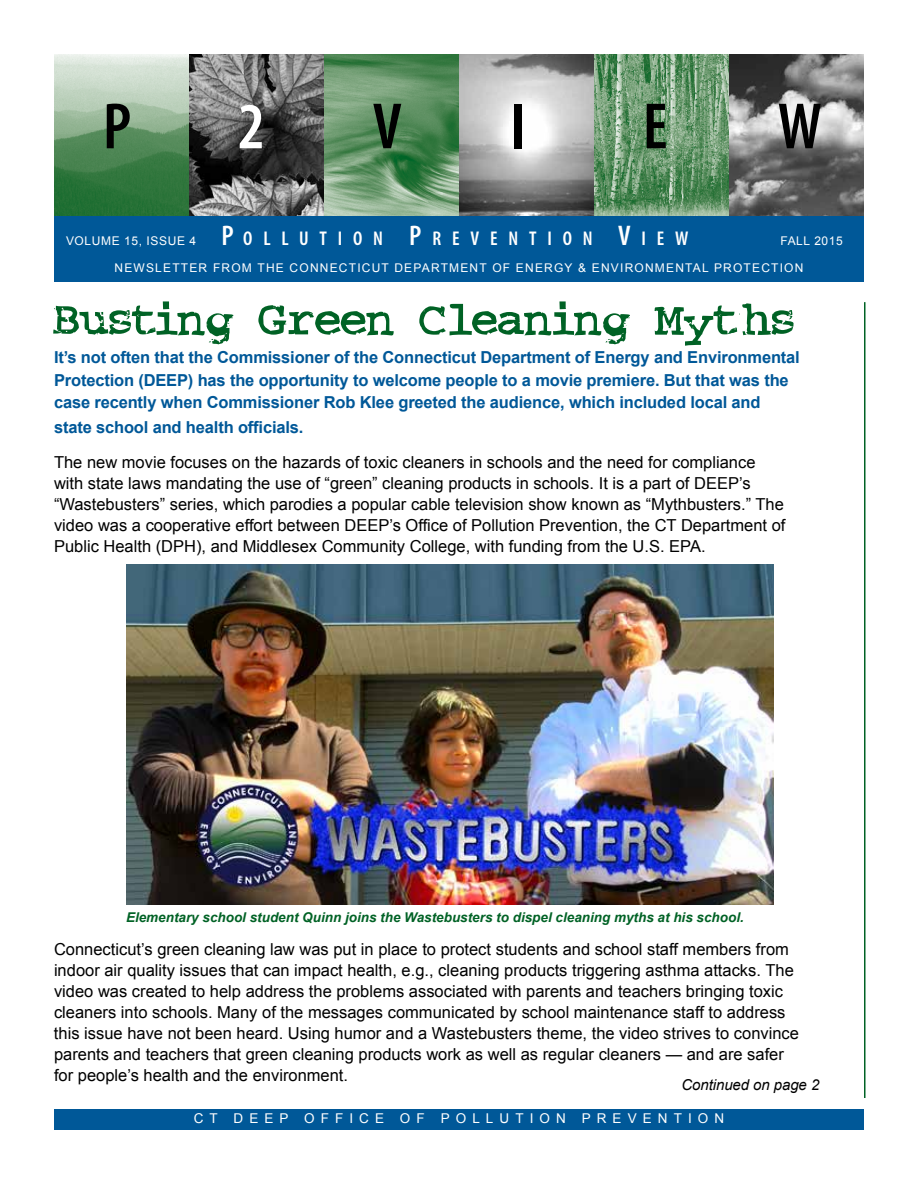
<style>
.page{position:relative;width:918px;height:1188px;background:#fff}
.page>*{position:absolute;margin:0;border:0;box-sizing:border-box;transform-origin:0 0}
.t1{font:600 condensed 66px "Myriad Pro";color:#000}
.t2{font:600 condensed 66px "Myriad Pro";color:#fff}
.t3{font:54px "Crud Font";color:#006225}
.t4{font:600 condensed 19.95px "Myriad Pro";letter-spacing:.545em;color:#fff}
.t5{font:16.5px/21px "Arial";color:#000}
.t6{font:700 16.5px/22.5px "Arial";letter-spacing:-.01em;color:#005898}
.t7{font:italic 15px "Arial";letter-spacing:-.005em;color:#000}
.t8{font:italic 700 13.5px "Arial";color:#006225}
.t9{font:13.5px "Arial";letter-spacing:.45em;color:#fff}
.t10{font:12px "Arial";letter-spacing:.1em;color:#fff}
.t11{font:12px "Arial";letter-spacing:.05em;color:#fff}
.s1{font-size:28.5px}
.s2{font-style:inherit}
</style>
<div class="page">
<img style="left:54px;top:54px;width:810px;height:162px">
<div style="left:54px;top:1109px;width:810px;height:21px;background:#005898"></div>
<hr style="left:864px;top:302px;width:2px;height:796px;background:#006225">
<div style="left:54px;top:216px;width:810px;height:65px;background:#005898"></div>
<img style="left:126px;top:564px;width:648px;height:340px">
<h1 class="t1" style="left:103px;top:90px;width:30px">P</h1>
<h1 class="t2" style="left:238px;top:90px;width:28px">2</h1>
<h1 class="t1" style="left:373px;top:90px;width:30px">V</h1>
<h1 class="t1" style="left:511px;top:90px;width:16px">I</h1>
<h1 class="t1" style="left:643px;top:90px;width:26px">E</h1>
<h1 class="t1" style="left:778px;top:90px;width:46px">W</h1>
<p class="t10" style="left:66px;top:234px;width:18px">Volu</p>
<p class="t10" style="left:101px;top:234px;width:97px">me 15, Issue 4</p>
<p class="t4" style="left:222px;top:227px;width:469px"><span class="s1">P</span>OLLUTION <span class="s1">P</span>REVENTION <span class="s1">V</span>IEW</p>
<p class="t11" style="left:780px;top:234px;width:64px">FALL 2015</p>
<p class="t10" style="left:115px;top:261px;width:51px">newsletter</p>
<p class="t10" style="left:213px;top:261px;width:10px">fro</p>
<p class="t10" style="left:242px;top:261px;width:167px">m the CONNECTICUT Depart</p>
<p class="t10" style="left:449px;top:261px;width:21px">ment</p>
<p class="t10" style="left:492px;top:261px;width:10px">of</p>
<p class="t10" style="left:516px;top:261px;width:20px">Ener</p>
<p class="t10" style="left:554px;top:261px;width:57px">gy &amp; Environ</p>
<p class="t10" style="left:655px;top:261px;width:18px">mental</p>
<p class="t10" style="left:714px;top:261px;width:19px">Protection</p>
<h2 class="t3" style="left:53px;top:290px;width:743px">Busting Green Cleaning Myths</h2>
<p class="t6" style="left:54px;top:346px;width:747px">It’s not often that the Commissioner of the Connecticut Department of Energy and Environmental<br>Protection (DEEP) has the opportunity to welcome people to a movie premiere. But that was the case recently when Commissioner Rob Klee greeted <span class="s2">the</span> audience, which included local and</p>
<p class="t6" style="left:54px;top:416px;width:251px">state school and health officials.</p>
<p class="t5" style="left:54px;top:451px;width:733px">The new movie focuses on the hazards of toxic cleaners in schools and the need for compliance with state laws mandating the use of “green” cleaning products in schools. It is a part of DEEP’s “Wastebusters” series, which parodies a popular cable television show known as “Mythbusters.” The video was a cooperative effort between DEEP’s Office of Pollution Prevention, the CT Department of Public Health (DPH ), and Middlesex Community College, with funding from the U.S. EPA.</p>
<p class="t8" style="left:126px;top:910px;width:619px">Elementary school student Quinn joins the Wastebusters to dispel cleaning myths at his school.</p>
<p class="t5" style="left:54px;top:939px;width:747px">Connecticut’s green cleaning law was put in place to protect students and school staff members from indoor air quality issues that can impact health, e.g., cleaning products triggering asthma attacks. The video was created to help address the problems associated with parents and teachers bringing toxic cleaners into schools. Many of the messages communicated by school maintenance staff to address this issue have not been heard. Using humor and a Wastebusters theme, the video strives to convince parents and teachers that green cleaning products work as well as regular cleaners — and are safer for people’s health and the environment.</p>
<p class="t7" style="left:681px;top:1076px;width:139px">Continued on page 2</p>
<p class="t9" style="left:194px;top:1111px;width:532px">CT DEEP OFFICE OF POLLUTION PREVENTION</p>
</div>
